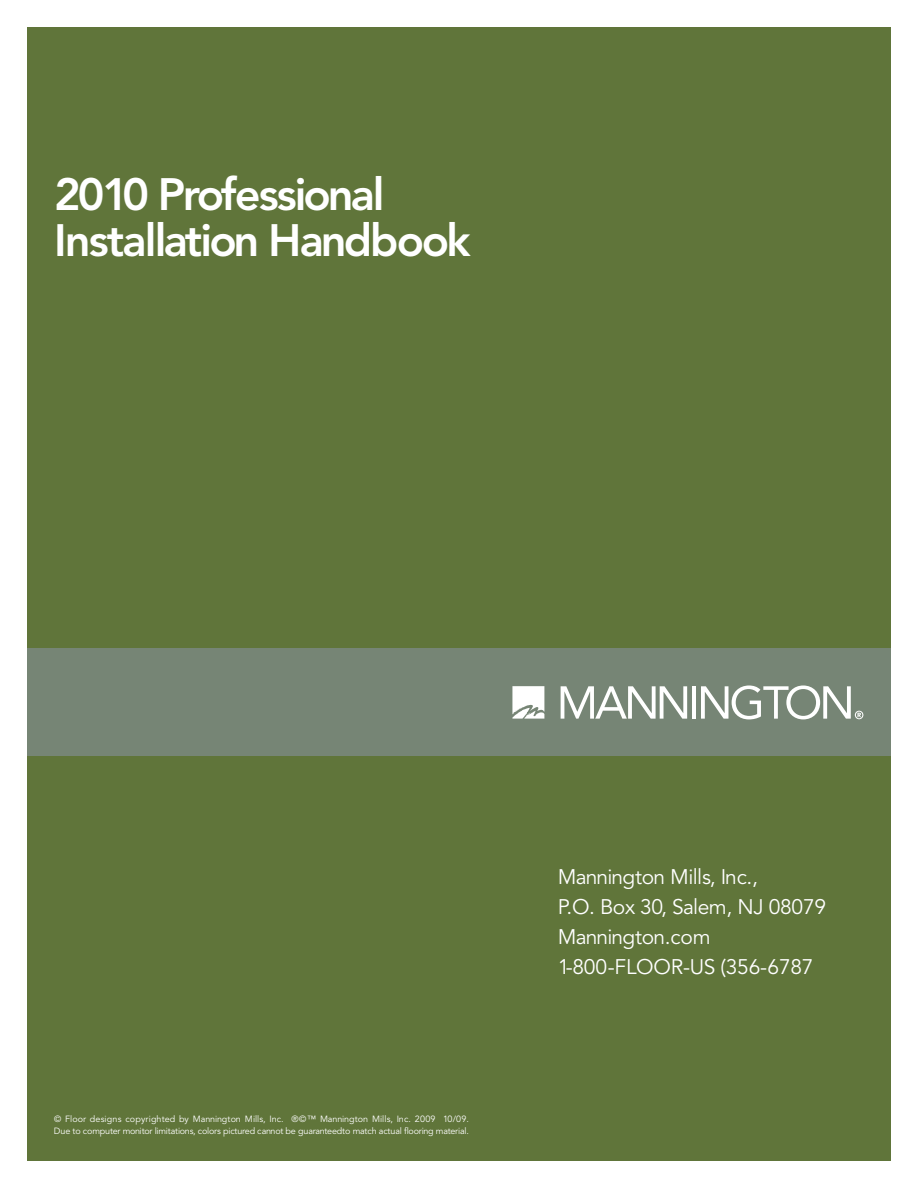
<style>
.page{position:relative;width:918px;height:1188px;background:#fff}
.page>*{position:absolute;margin:0;border:0;box-sizing:border-box;transform-origin:0 0}
.t1{font:800 45px/46.5px "Avenir";letter-spacing:-.05em;color:#fff}
.t2{font:21px/30px "Avenir";letter-spacing:-.01em;color:#fff}
.t3{font:9px/12px "Avenir";letter-spacing:-.01em;color:#fff}
</style>
<div class="page">
<div style="left:27px;top:27px;width:864px;height:1134px;background:#60753a"></div>
<div style="left:27px;top:648px;width:864px;height:108px;background:#768575"></div>
<svg style="left:561px;top:686px;width:126px;height:33px"></svg>
<hr style="left:692px;top:686px;width:4px;height:33px;background:#fff">
<svg style="left:512px;top:686px;width:32px;height:33px"></svg>
<svg style="left:701px;top:685px;width:162px;height:34px"></svg>
<h1 class="t1" style="left:54px;top:174px;width:418px">2010 Professional<br>Installation Handbook</h1>
<p class="t3" style="left:54px;top:1114px;width:416px">© Floor designs copyrighted by Mannington Mills, Inc. ®©™ Mannington Mills, Inc. 2009 10/09.<br>Due to computer monitor limitations, colors pictured cannot be guaranteedto match actual flooring material.</p>
<h2 class="t2" style="left:558px;top:864px;width:270px">Mannington Mills, Inc.,<br>P.O. Box 30, Salem, NJ 08079<br>Mannington.com<br>1-800-FLOOR-US (356-6787</h2>
</div>
